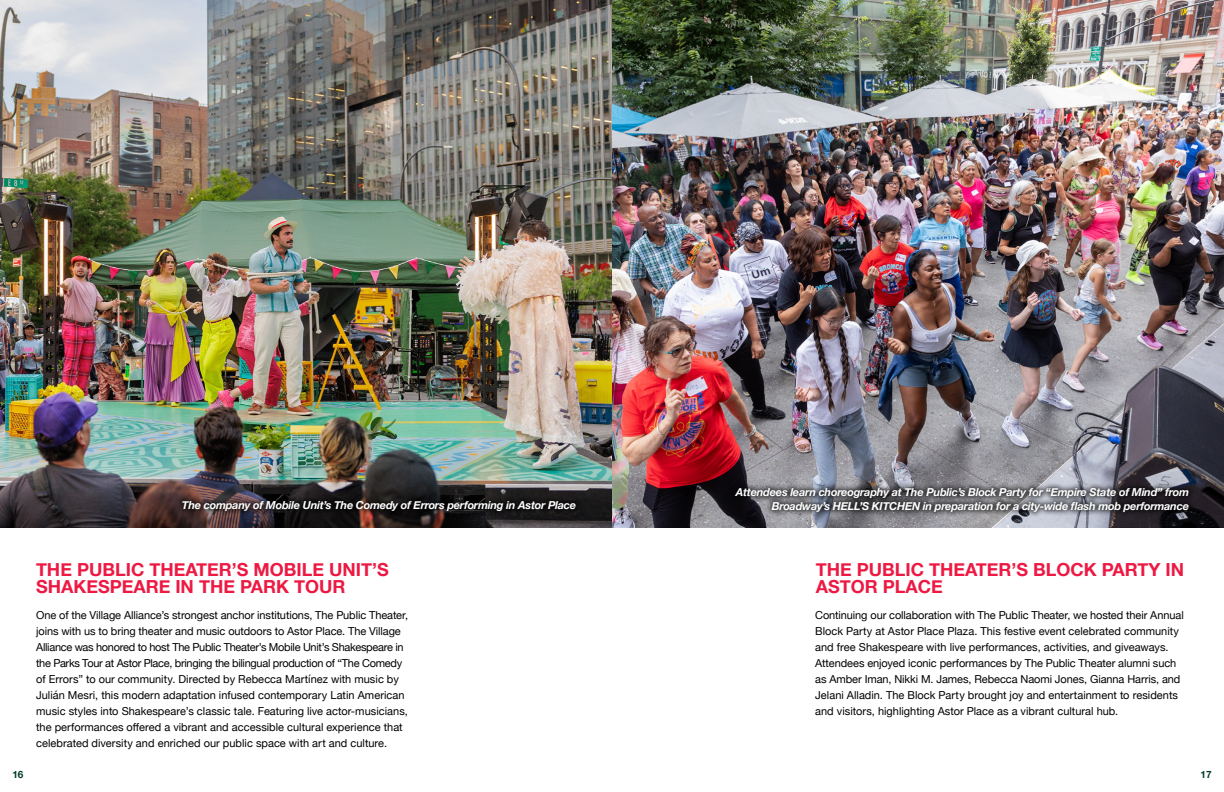
<style>
.page{position:relative;width:1224px;height:792px;background:#fff}
.page>*{position:absolute;margin:0;border:0;box-sizing:border-box;transform-origin:0 0}
.t1{font:700 18px/17px "Helvetica Neue";color:#ed1943}
.t2{font:11px/16px "Helvetica Neue";color:#000}
.t3{font:italic 700 11px "Helvetica Neue";letter-spacing:-.02em;color:#fff}
.t4{font:700 10px "Helvetica Neue";color:#003d29}
</style>
<div class="page">
<img style="left:0;top:0;width:1224px;height:528px">
<div style="left:729px;top:482px;width:466px;height:36px;background:#000;opacity:.66"></div>
<div style="left:176px;top:494px;width:406px;height:23px;background:#000;opacity:.66"></div>
<p class="t3" style="left:736px;top:484px;width:455px">Attendees learn choreography at The Public’s Block Party for “Empire State of Mind” from</p>
<p class="t3" style="left:182px;top:496px;width:396px">The company of Mobile Unit’s The Comedy of Errors performing in Astor Place</p>
<p class="t3" style="left:772px;top:497px;width:419px">Broadway’s HELL’S KITCHEN in preparation for a city-wide flash mob performance</p>
<h1 class="t1" style="left:36px;top:562px;width:354px">THE PUBLIC THEATER’S MOBILE UNIT’S<br>SHAKESPEARE IN THE PARK TOUR</h1>
<h1 class="t1" style="left:816px;top:562px;width:370px">THE PUBLIC THEATER’S BLOCK PARTY IN<br>ASTOR PLACE</h1>
<p class="t2" style="left:36px;top:607px;width:373px">One of the Village Alliance’s strongest anchor institutions, The Public Theater, joins with us to bring theater and music outdoors to Astor Place. The Village Alliance was honored to host The Public Theater’s Mobile Unit’s Shakespeare in the Parks Tour at Astor Place, bringing the bilingual production of “The Comedy of Errors” to our community. Directed by Rebecca Martínez with music by Julián Mesri, this modern adaptation infused contemporary Latin American music styles into Shakespeare’s classic tale. Featuring live actor-musicians, the performances offered a vibrant and accessible cultural experience that celebrated diversity and enriched our public space with art and culture.</p>
<p class="t2" style="left:815px;top:608px;width:370px">Continuing our collaboration with The Public Theater, we hosted their Annual Block Party at Astor Place Plaza. This festive event celebrated community and free Shakespeare with live performances, activities, and giveaways.<br>Attendees enjoyed iconic performances by The Public Theater alumni such as Amber Iman, Nikki M. James, Rebecca Naomi Jones, Gianna Harris, and Jelani Alladin. The Block Party brought joy and entertainment to residents and visitors, highlighting Astor Place as a vibrant cultural hub.</p>
<p class="t4" style="left:12px;top:767px;width:13px">16</p>
<p class="t4" style="left:1200px;top:766px;width:13px">17</p>
</div>
